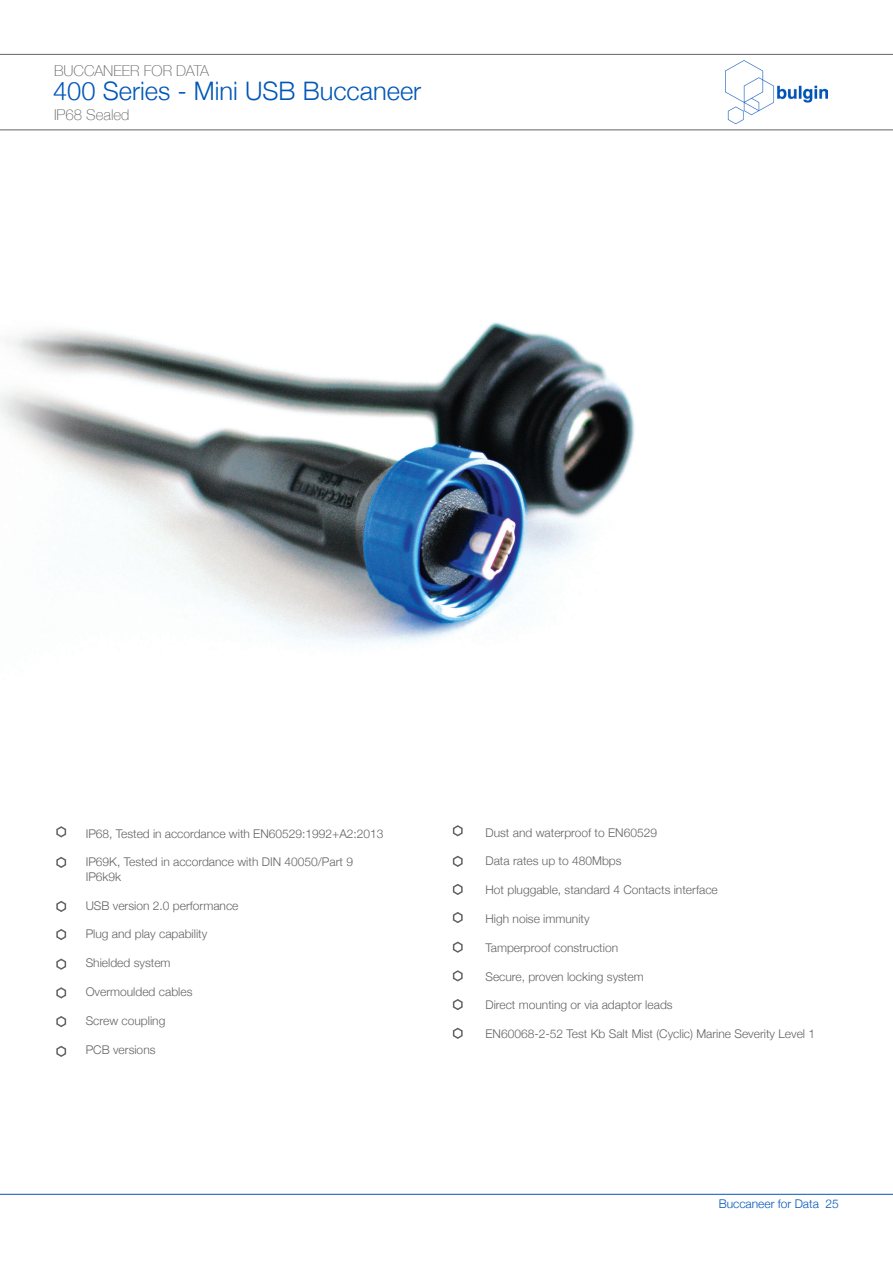
<style>
.page{position:relative;width:893px;height:1263px;background:#fff}
.page>*{position:absolute;margin:0;border:0;box-sizing:border-box;transform-origin:0 0}
.Product_Titles{font:300 25.5px "Helvetica Neue";color:#0057b8}
.t1{font:100 15px "Helvetica Neue";color:#636366}
.t2{font:300 12px/14.4px "Helvetica Neue";color:#636366}
.t3{font:300 12px "Helvetica Neue";color:#0057b8}
</style>
<div class="page">
<hr style="left:0;top:1194px;width:893px;height:1px;background:#0057b8">
<img style="left:726px;top:61px;width:101px;height:63px">
<hr style="left:0;top:54px;width:893px;height:1px;background:#636366">
<hr style="left:0;top:129px;width:893px;height:1px;background:#636366">
<img style="left:0;top:322px;width:635px;height:323px">
<svg style="left:56px;top:826px;width:11px;height:12px"></svg>
<svg style="left:452px;top:825px;width:11px;height:12px"></svg>
<svg style="left:56px;top:856px;width:11px;height:12px"></svg>
<svg style="left:452px;top:855px;width:11px;height:12px"></svg>
<svg style="left:56px;top:901px;width:11px;height:11px"></svg>
<svg style="left:452px;top:883px;width:11px;height:12px"></svg>
<svg style="left:56px;top:929px;width:11px;height:11px"></svg>
<svg style="left:452px;top:912px;width:11px;height:11px"></svg>
<svg style="left:56px;top:958px;width:11px;height:12px"></svg>
<svg style="left:452px;top:941px;width:11px;height:12px"></svg>
<svg style="left:56px;top:987px;width:11px;height:12px"></svg>
<svg style="left:452px;top:970px;width:11px;height:12px"></svg>
<svg style="left:56px;top:1016px;width:11px;height:12px"></svg>
<svg style="left:56px;top:1045px;width:11px;height:12px"></svg>
<svg style="left:452px;top:999px;width:11px;height:12px"></svg>
<svg style="left:452px;top:1027px;width:11px;height:12px"></svg>
<p class="t1" style="left:54px;top:59px;width:157px">BUCCANEER FOR DATA</p>
<p class="Product_Titles" style="left:53px;top:70px;width:370px">400 Series - Mini USB Buccaneer</p>
<p class="t1" style="left:54px;top:103px;width:77px">IP68 Sealed</p>
<p class="t2" style="left:86px;top:825px;width:299px">IP68, Tested in accordance with EN60529:1992+A2:2013</p>
<p class="t2" style="left:86px;top:854px;width:269px">IP69K, Tested in accordance with DIN 40050/Part 9<br>IP6k9k</p>
<p class="t2" style="left:86px;top:897px;width:154px">USB version 2.0 performance</p>
<p class="t2" style="left:86px;top:926px;width:123px">Plug and play capability</p>
<p class="t2" style="left:86px;top:955px;width:86px">Shielded system</p>
<p class="t2" style="left:86px;top:984px;width:108px">Overmoulded cables</p>
<p class="t2" style="left:86px;top:1012px;width:81px">Screw coupling</p>
<p class="t2" style="left:86px;top:1041px;width:71px">PCB versions</p>
<p class="t2" style="left:485px;top:824px;width:173px">Dust and waterproof to EN60529</p>
<p class="t2" style="left:485px;top:853px;width:138px">Data rates up to 480Mbps</p>
<p class="t2" style="left:485px;top:882px;width:234px">Hot pluggable, standard 4 Contacts interface</p>
<p class="t2" style="left:485px;top:911px;width:106px">High noise immunity</p>
<p class="t2" style="left:485px;top:939px;width:134px">Tamperproof construction</p>
<p class="t2" style="left:485px;top:968px;width:160px">Secure, proven locking system</p>
<p class="t2" style="left:485px;top:997px;width:189px">Direct mounting or via adaptor leads</p>
<p class="t2" style="left:485px;top:1026px;width:331px">EN60068-2-52 Test Kb Salt Mist (Cyclic) Marine Severity Level 1</p>
<p class="t3" style="left:719px;top:1194px;width:122px">Buccaneer for Data 25</p>
</div>
